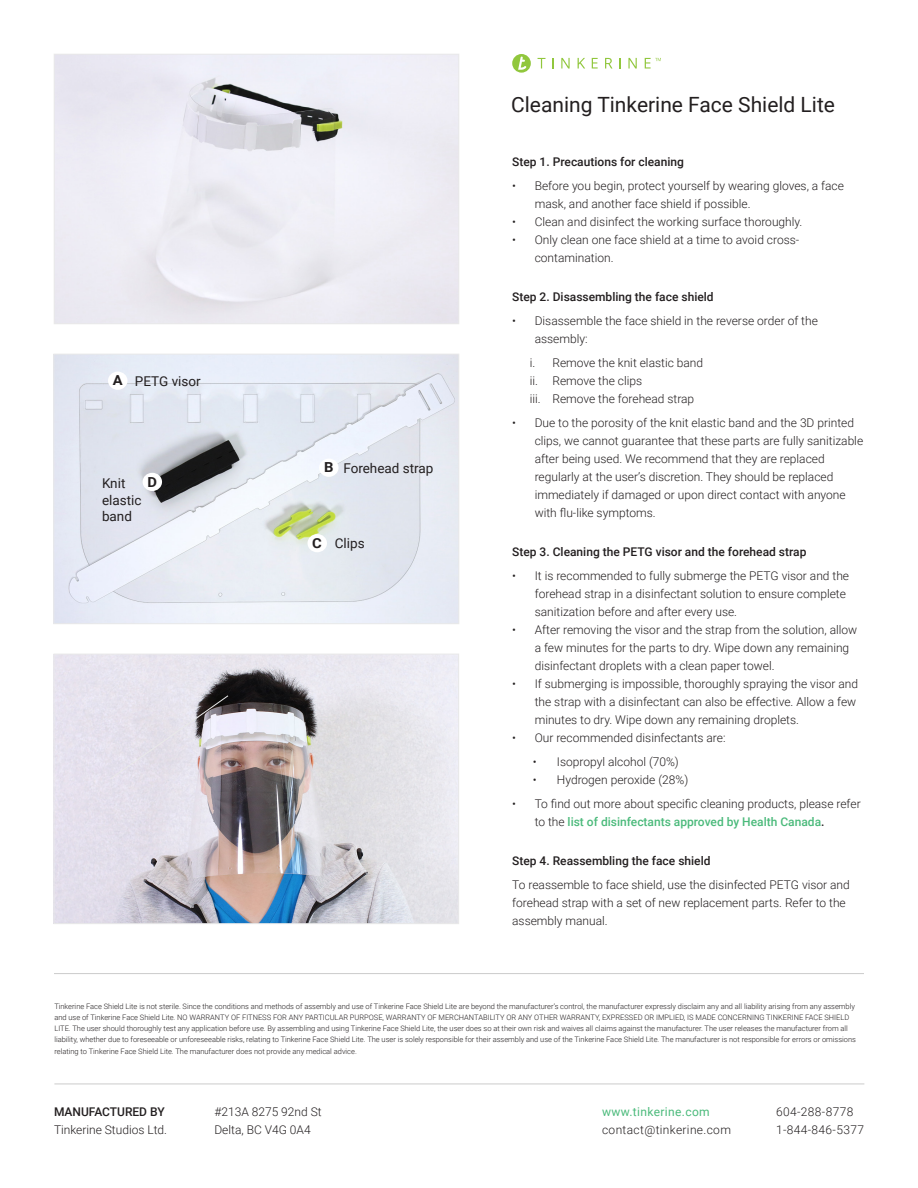
<style>
.page{position:relative;width:918px;height:1188px;background:#fff}
.page>*{position:absolute;margin:0;border:0;box-sizing:border-box;transform-origin:0 0}
.t1{font:21px "Roboto";color:#231f20}
.t2{font:700 13.8px "Roboto";color:#231f20;scale:1.07 1}
.t3{font:13.5px/16.2px "Roboto";color:#231f20}
.t4{font:300 12px/18px "Roboto";color:#231f20}
.t5{font:500 12px "Roboto";color:#231f20}
.t6{font:300 12px/18px "Roboto";letter-spacing:.03em;color:#231f20}
.t7{font:12px "Roboto";letter-spacing:.03em;color:#4bba7b}
.t8{font:300 7.5px/11.2px "Roboto";color:#231f20}
.s1{font-weight:500;color:#4bba7b}
.s2{font-weight:500}
</style>
<div class="page">
<hr style="left:54px;top:1084px;width:810px;height:1px;background:#cbcbcb">
<img style="left:56px;top:56px;width:401px;height:266px">
<div style="left:54px;top:54px;width:405px;height:270px;border:1px solid #e9e9e9"></div>
<img style="left:56px;top:656px;width:401px;height:266px">
<div style="left:54px;top:654px;width:405px;height:270px;border:1px solid #e9e9e9"></div>
<svg style="left:110px;top:695px;width:119px;height:85px;background:#d5cfd8"></svg>
<svg style="left:512px;top:54px;width:19px;height:19px"></svg>
<svg style="left:518px;top:56px;width:9px;height:14px"></svg>
<svg style="left:538px;top:58px;width:7px;height:11px"></svg>
<svg style="left:561px;top:58px;width:9px;height:11px"></svg>
<svg style="left:628px;top:58px;width:9px;height:11px"></svg>
<svg style="left:578px;top:58px;width:7px;height:11px"></svg>
<svg style="left:592px;top:58px;width:6px;height:11px"></svg>
<svg style="left:605px;top:58px;width:8px;height:11px"></svg>
<svg style="left:619px;top:58px;width:2px;height:11px"></svg>
<svg style="left:645px;top:58px;width:16px;height:11px"></svg>
<hr style="left:54px;top:973px;width:810px;height:1px;background:#cbcbcb">
<img style="left:56px;top:356px;width:401px;height:266px">
<div style="left:54px;top:354px;width:405px;height:270px;border:1px solid #e9e9e9"></div>
<div style="left:108px;top:372px;width:19px;height:18px;background:#fff;border-radius:50%"></div>
<div style="left:319px;top:459px;width:20px;height:18px;background:#fff;border-radius:50%"></div>
<div style="left:307px;top:534px;width:20px;height:18px;background:#fff;border-radius:50%"></div>
<div style="left:143px;top:473px;width:19px;height:18px;background:#fff;border-radius:50%"></div>
<p class="t1" style="left:511px;top:90px;width:325px">Cleaning Tinkerine Face Shield Lite</p>
<p class="t5" style="left:512px;top:154px;width:173px">Step 1. Precautions for cleaning</p>
<p class="t4" style="left:535px;top:177px;width:311px;text-indent:-22px">• Before you begin, protect yourself by wearing gloves, a face mask, and another face shield if possible.</p>
<p class="t4" style="left:512px;top:213px;width:292px">• Clean and disinfect the working surface thoroughly.</p>
<p class="t4" style="left:535px;top:231px;width:266px;text-indent:-22px">• Only clean one face shield at a time to avoid cross&shy;contamination.</p>
<p class="t5" style="left:512px;top:289px;width:203px">Step 2. Disassembling the face shield</p>
<p class="t2" style="left:113px;top:371px;width:11px">A</p>
<p class="t3" style="left:135px;top:372px;width:67px">PETG visor</p>
<p class="t2" style="left:148px;top:472px;width:10px">D</p>
<p class="t3" style="left:102px;top:475px;width:41px">Knit elastic</p>
<p class="t3" style="left:102px;top:507px;width:31px">band</p>
<p class="t2" style="left:324px;top:458px;width:10px">B</p>
<p class="t3" style="left:343px;top:459px;width:92px">Forehead strap</p>
<p class="t2" style="left:312px;top:534px;width:11px">C</p>
<p class="t3" style="left:335px;top:535px;width:31px">Clips</p>
<p class="t4" style="left:535px;top:312px;width:285px;text-indent:-22px">• Disassemble the face shield in the reverse order of the assembly:</p>
<p class="t4" style="left:530px;top:354px;width:175px">i. Remove the knit elastic band</p>
<p class="t4" style="left:530px;top:372px;width:114px">ii. Remove the clips</p>
<p class="t4" style="left:530px;top:390px;width:166px">iii. Remove the forehead strap</p>
<p class="t4" style="left:535px;top:414px;width:330px;text-indent:-22px">• Due to the porosity of the knit elastic band and the 3D printed clips, we cannot guarantee that these parts are fully sanitizable after being used. We recommend that they are replaced regularly at the user’s discretion. They should be replaced immediately if damaged or upon direct contact with anyone with flu-like symptoms.</p>
<p class="t5" style="left:512px;top:544px;width:296px">Step 3. Cleaning the PETG visor and the forehead strap</p>
<p class="t4" style="left:535px;top:567px;width:316px;text-indent:-22px">• It is recommended to fully submerge the PETG visor and the forehead strap in a disinfectant solution to ensure complete sanitization before and after every use.</p>
<p class="t4" style="left:535px;top:621px;width:324px;text-indent:-22px">• After removing the visor and the strap from the solution, allow a few minutes for the parts to dry. Wipe down any remaining disinfectant droplets with a clean paper towel.</p>
<p class="t4" style="left:535px;top:675px;width:325px;text-indent:-22px">• If submerging is impossible, thoroughly spraying the visor and the strap with a disinfectant can also be effective. Allow a few minutes to dry. Wipe down any remaining droplets.</p>
<p class="t4" style="left:512px;top:729px;width:215px">• Our recommended disinfectants are:</p>
<p class="t4" style="left:533px;top:753px;width:148px">• Isopropyl alcohol (70%)</p>
<p class="t4" style="left:533px;top:771px;width:157px">• Hydrogen peroxide (28%)</p>
<p class="t4" style="left:535px;top:795px;width:328px;text-indent:-22px">• To find out more about specific cleaning products, please refer to the <span class="s1">list of disinfectants approved by Health Canada</span><span class="s2">.</span></p>
<p class="t5" style="left:512px;top:853px;width:200px">Step 4. Reassembling the face shield</p>
<p class="t4" style="left:512px;top:876px;width:339px">To reassemble to face shield, use the disinfected PETG visor and forehead strap with a set of new replacement parts. Refer to the assembly manual.</p>
<p class="t8" style="left:54px;top:1000px;width:803px">Tinkerine Face Shield Lite is not sterile. Since the conditions and methods of assembly and use of Tinkerine Face Shield Lite are beyond the manufacturer’s control, the manufacturer expressly disclaim any and all liability arising from any assembly and use of Tinkerine Face Shield Lite. NO WARRANTY OF FITNESS FOR ANY PARTICULAR PURPOSE, WARRANTY OF MERCHANTABILITY OR ANY OTHER WARRANTY, EXPRESSED OR IMPLIED, IS MADE CONCERNING TINKERINE FACE SHIELD LITE. The user should thoroughly test any application before use. By assembling and using Tinkerine Face Shield Lite, the user does so at their own risk and waives all claims against the manufacturer. The user releases the manufacturer from all liability, whether due to foreseeable or unforeseeable risks, relating to Tinkerine Face Shield Lite. The user is solely responsible for their assembly and use of the Tinkerine Face Shield Lite. The manufacturer is not responsible for errors or omissions relating to Tinkerine Face Shield Lite. The manufacturer does not provide any medical advice.</p>
<p class="t5" style="left:54px;top:1103px;width:112px">MANUFACTURED BY</p>
<p class="t4" style="left:54px;top:1120px;width:115px">Tinkerine Studios Ltd.</p>
<p class="t4" style="left:214px;top:1102px;width:109px">#213A 8275 92nd St<br>Delta, BC V4G 0A4</p>
<p class="t7" style="left:602px;top:1103px;width:109px">www.tinkerine.com</p>
<p class="t6" style="left:602px;top:1120px;width:130px">contact@tinkerine.com</p>
<p class="t6" style="left:776px;top:1102px;width:89px">604-288-8778<br>1-844-846-5377</p>
</div>
